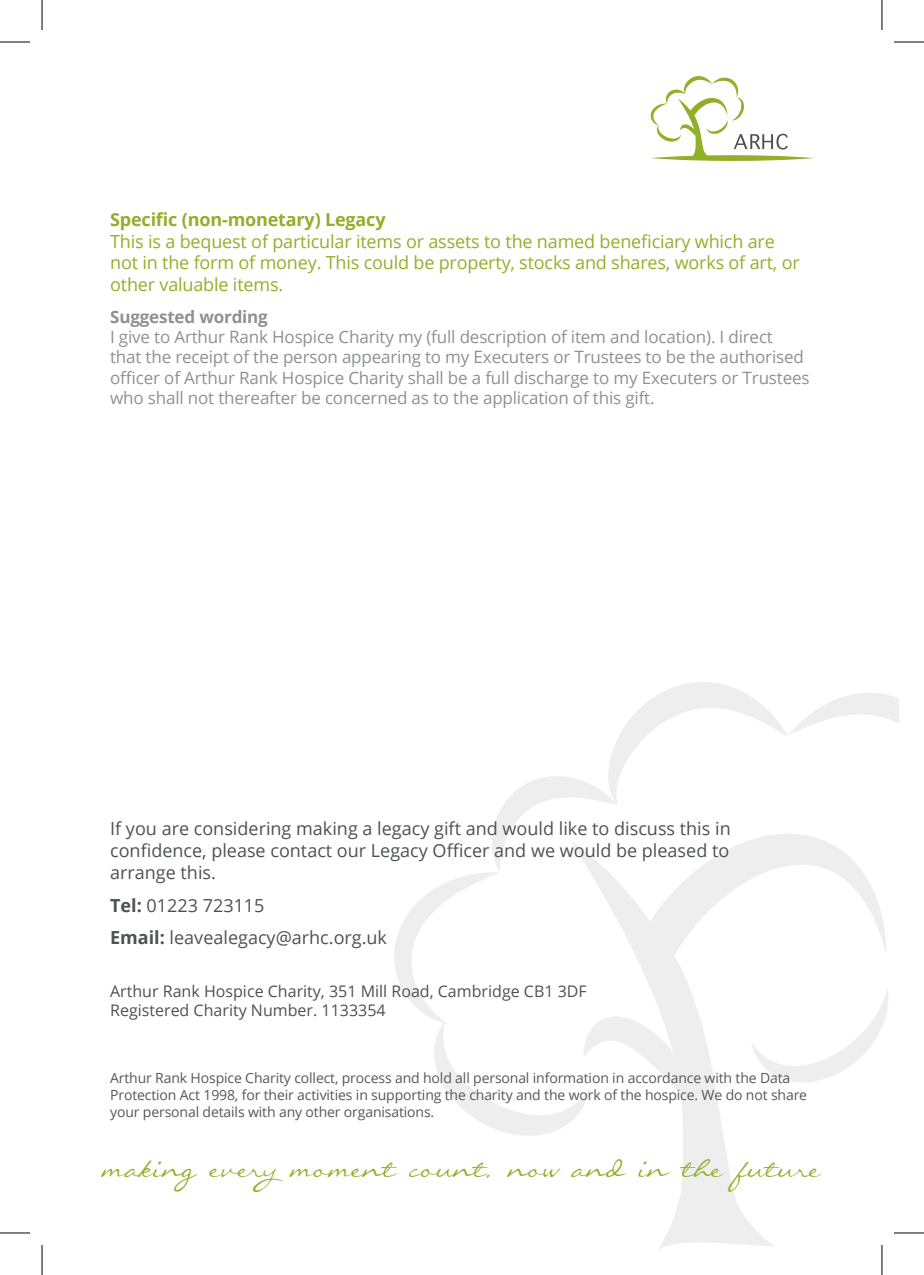
<style>
.page{position:relative;width:924px;height:1275px;background:#fff}
.page>*{position:absolute;margin:0;border:0;box-sizing:border-box;transform-origin:0 0}
.t1{font:36px "Callie Hand";color:#92af2a}
.t2{font:18px/21.6px "Open Sans";color:#4f5252;text-align:justify}
.t3{font:18px/21.6px "Open Sans";letter-spacing:-.01em;color:#92af2a}
.t4{font:700 18px "Open Sans";letter-spacing:-.01em;color:#92af2a}
.t5{font:17px/20.4px "Open Sans";letter-spacing:-.01em;color:#8f9191}
.t6{font:700 17px "Open Sans";letter-spacing:-.01em;color:#8f9191}
.t7{font:16px/19.2px "Open Sans";color:#4f5252}
.t8{font:14px/16.8px "Open Sans";letter-spacing:-.01em;color:#57585a}
.s1{font-weight:700}
</style>
<div class="page">
<svg style="left:394px;top:682px;width:504px;height:454px"></svg>
<svg style="left:570px;top:833px;width:315px;height:417px"></svg>
<svg style="left:650px;top:76px;width:163px;height:85px"></svg>
<hr style="left:880px;top:1245px;width:2px;height:30px;background:#fff">
<hr style="left:0;top:42px;width:30px;height:1px;background:#000">
<hr style="left:893px;top:42px;width:30px;height:1px;background:#000">
<hr style="left:0;top:1232px;width:30px;height:1px;background:#000">
<hr style="left:893px;top:1232px;width:30px;height:1px;background:#000">
<hr style="left:42px;top:0;width:1px;height:30px;background:#000">
<hr style="left:42px;top:1245px;width:1px;height:30px;background:#000">
<hr style="left:881px;top:0;width:1px;height:30px;background:#000">
<hr style="left:881px;top:1245px;width:1px;height:30px;background:#000">
<p class="t4" style="left:110px;top:207px;width:277px">Specific (non-monetary) Legacy</p>
<p class="t3" style="left:110px;top:230px;width:690px">This is a bequest of particular items or assets to the named beneficiary which are not in the form of money. This could be property, stocks and shares, works of art, or other valuable items.</p>
<p class="t6" style="left:110px;top:304px;width:159px">Suggested wording</p>
<p class="t5" style="left:110px;top:326px;width:700px">I give to Arthur Rank Hospice Charity my (full description of item and location). I direct<br>that the receipt of the person appearing to my Executers or Trustees to be the authorised officer of Arthur Rank Hospice Charity shall be a full discharge to my Executers or Trustees who shall not thereafter be concerned as to the application of this gift.</p>
<p class="t2" style="left:110px;top:817px;width:621px">If you are considering making a legacy gift and would like to discuss this in confidence, please contact our Legacy Officer and we would be pleased to arrange this.</p>
<p class="t2" style="left:110px;top:888px;width:278px;line-height:33px"><span class="s1">Tel:</span> 01223 723115<br><span class="s1">Email:</span> leavealegacy@arhc.org.uk</p>
<p class="t7" style="left:110px;top:980px;width:478px">Arthur Rank Hospice Charity, 351 Mill Road, Cambridge CB1 3DF<br>Registered Charity Number. 1133354</p>
<p class="t8" style="left:110px;top:1069px;width:698px">Arthur Rank Hospice Charity collect, process and hold all personal information in accordance with the Data<br>Protection Act 1998, for their activities in supporting the charity and the work of the hospice. We do not share your personal details with any other organisations.</p>
<h1 class="t1" style="left:103px;top:1155px;width:719px">making every moment count, now and in the future</h1>
</div>
